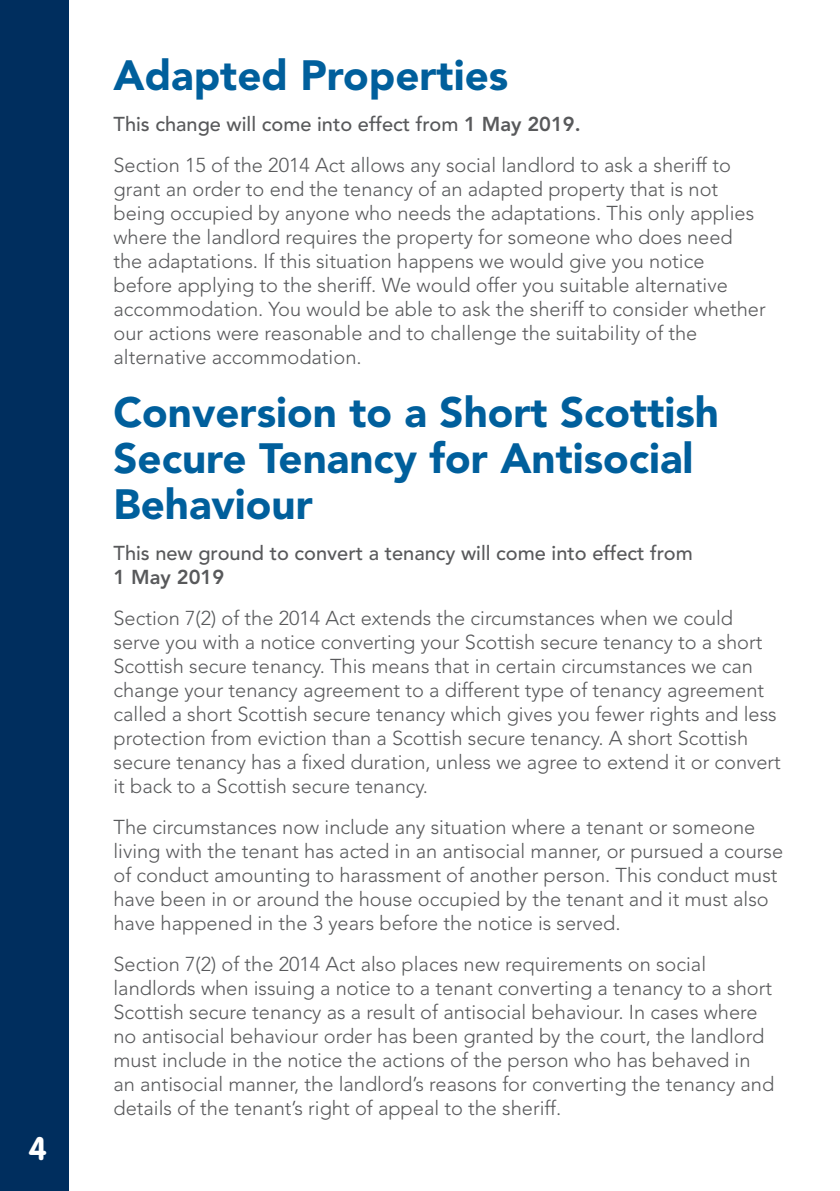
<style>
.page{position:relative;width:840px;height:1191px;background:#fff}
.page>*{position:absolute;margin:0;border:0;box-sizing:border-box;transform-origin:0 0}
.t1{font:900 42px/46px "Avenir LT";color:#005f9c}
.t2{font:700 32px "VAG Rounded LT";color:#fff}
.t3{font:300 20px/24px "Avenir LT";color:#58595b}
.t4{font:500 20px "Avenir LT";color:#58595b}
.t5{font:800 20px "Avenir LT";color:#58595b}
.s1{font-weight:500}
.s2{font-weight:800}
</style>
<div class="page">
<div style="left:0;top:0;width:68px;height:1191px;background:#002e5e"></div>
<h2 class="t2" style="left:28px;top:1129px;width:20px">4</h2>
<h1 class="t1" style="left:113px;top:52px;width:396px">Adapted Properties</h1>
<p class="t3" style="left:113px;top:104px;width:618px;line-height:41px"><span class="s1">This change will come into effect from</span> <span class="s2">1 May 2019.<br></span>Section 15 of the 2014 Act allows any social landlord to ask a sheriff to</p>
<p class="t3" style="left:113px;top:177px;width:653px">grant an order to end the tenancy of an adapted property that is not being occupied by anyone who needs the adaptations. This only applies where the landlord requires the property for someone who does need the adaptations. If this situation happens we would give you notice before applying to the sheriff. We would offer you suitable alternative accommodation. You would be able to ask the sheriff to consider whether our actions were reasonable and to challenge the suitability of the alternative accommodation.</p>
<h1 class="t1" style="left:113px;top:389px;width:606px">Conversion to a Short Scottish<br>Secure Tenancy for Antisocial<br>Behaviour</h1>
<p class="t4" style="left:113px;top:542px;width:580px">This new ground to convert a tenancy will come into effect from</p>
<p class="t5" style="left:113px;top:565px;width:112px">1 May 2019</p>
<p class="t3" style="left:113px;top:606px;width:668px">Section 7(2) of the 2014 Act extends the circumstances when we could serve you with a notice converting your Scottish secure tenancy to a short Scottish secure tenancy. This means that in certain circumstances we can change your tenancy agreement to a different type of tenancy agreement called a short Scottish secure tenancy which gives you fewer rights and less protection from eviction than a Scottish secure tenancy. A short Scottish secure tenancy has a fixed duration, unless we agree to extend it or convert it back to a Scottish secure tenancy.</p>
<p class="t3" style="left:113px;top:815px;width:670px">The circumstances now include any situation where a tenant or someone living with the tenant has acted in an antisocial manner, or pursued a course of conduct amounting to harassment of another person. This conduct must have been in or around the house occupied by the tenant and it must also have happened in the 3 years before the notice is served.</p>
<p class="t3" style="left:113px;top:952px;width:662px">Section 7(2) of the 2014 Act also places new requirements on social landlords when issuing a notice to a tenant converting a tenancy to a short Scottish secure tenancy as a result of antisocial behaviour. In cases where no antisocial behaviour order has been granted by the court, the landlord must include in the notice the actions of the person who has behaved in an antisocial manner, the landlord’s reasons for converting the tenancy and details of the tenant’s right of appeal to the sheriff.</p>
</div>
